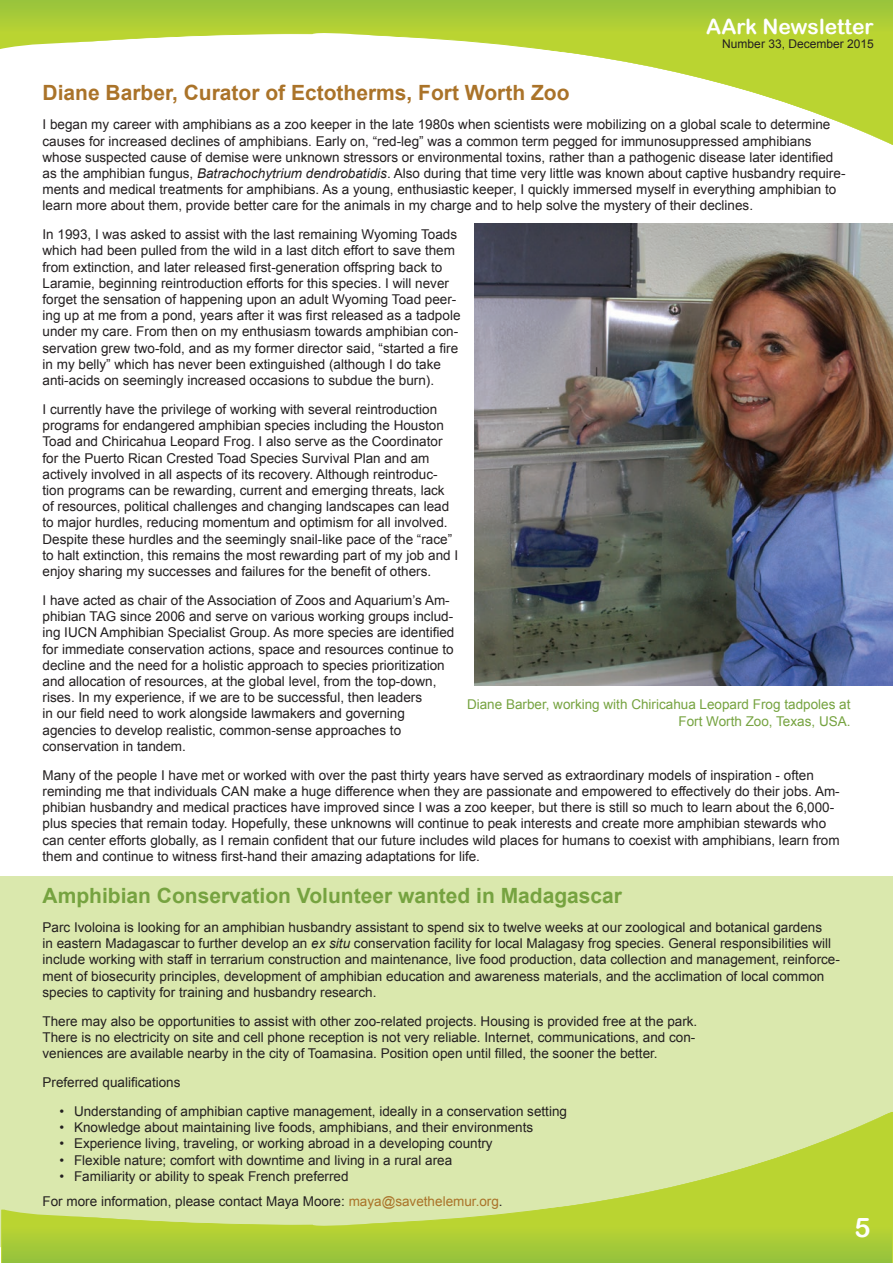
<style>
.page{position:relative;width:893px;height:1263px;background:#fff}
.page>*{position:absolute;margin:0;border:0;box-sizing:border-box;transform-origin:0 0}
.t1{font:27px "Arial Rounded MT Bold";color:#fff}
.t2{font:700 21px "Arial";color:#76a340}
.t3{font:700 21px "Arial";color:#aa7329}
.t4{font:21px "Arial Rounded MT Bold";color:#fff}
.t5{font:13.5px/16.2px "Arial";color:#231f20}
.t6{font:13.5px/16.2px "Arial";color:#76a340;text-align:right}
.t7{font:12px "Arial";color:#231f20}
.s1{font-style:italic}
.s2{color:#aa7329}
</style>
<div class="page">
<svg style="left:0;top:0;width:893px;height:145px"></svg>
<div style="left:0;top:876px;width:893px;height:371px;background:#dae8ad"></div>
<svg style="left:1px;top:1112px;width:892px;height:151px;background:#c7dd7b"></svg>
<img style="left:474px;top:223px;width:419px;height:463px">
<h2 class="t4" style="left:706px;top:14px;width:169px">AArk Newsletter</h2>
<p class="t7" style="left:722px;top:36px;width:153px">Number 33, December 2015</p>
<h2 class="t3" style="left:43px;top:79px;width:529px">Diane Barber, Curator of Ectotherms, Fort Worth Zoo</h2>
<p class="t5" style="left:43px;top:117px;width:804px">I began my career with amphibians as a zoo keeper in the late 1980s when scientists were mobilizing on a global scale to determine causes for increased declines of amphibians. Early on, “red-leg” was a common term pegged for immunosuppressed amphibians whose suspected cause of demise were unknown stressors or environmental toxins, rather than a pathogenic disease later identified as the amphibian fungus, <span class="s1">Batrachochytrium dendrobatidis</span>. Also during that time very little was known about captive husbandry require&shy;ments and medical treatments for amphibians. As a young, enthusiastic keeper, I quickly immersed myself in everything amphibian to learn more about them, provide better care for the animals in my charge and to help solve the mystery of their declines.</p>
<p class="t5" style="left:43px;top:227px;width:419px">In 1993, I was asked to assist with the last remaining Wyoming Toads which had been pulled from the wild in a last ditch effort to save them from extinction, and later released first-generation offspring back to Laramie, beginning reintroduction efforts for this species. I will never forget the sensation of happening upon an adult Wyoming Toad peer&shy;ing up at me from a pond, years after it was first released as a tadpole under my care. From then on my enthusiasm towards amphibian con&shy;servation grew two-fold, and as my former director said, “started a fire in my belly” which has never been extinguished (although I do take anti-acids on seemingly increased occasions to subdue the burn).</p>
<p class="t5" style="left:43px;top:401px;width:417px">I currently have the privilege of working with several reintroduction programs for endangered amphibian species including the Houston Toad and Chiricahua Leopard Frog. I also serve as the Coordinator for the Puerto Rican Crested Toad Species Survival Plan and am actively involved in all aspects of its recovery. Although reintroduc&shy;tion programs can be rewarding, current and emerging threats, lack of resources, political challenges and changing landscapes can lead to major hurdles, reducing momentum and optimism for all involved.<br>Despite these hurdles and the seemingly snail-like pace of the “race” to halt extinction, this remains the most rewarding part of my job and I enjoy sharing my successes and failures for the benefit of others.</p>
<p class="t5" style="left:43px;top:592px;width:413px">I have acted as chair of the Association of Zoos and Aquarium’s Am&shy;phibian TAG since 2006 and serve on various working groups includ&shy;ing IUCN Amphibian Specialist Group. As more species are identified for immediate conservation actions, space and resources continue to decline and the need for a holistic approach to species prioritization and allocation of resources, at the global level, from the top-down, rises. In my experience, if we are to be successful, then leaders<br>in our field need to work alongside lawmakers and governing agencies to develop realistic, common-sense approaches to conservation in tandem.</p>
<p class="t5" style="left:43px;top:767px;width:799px">Many of the people I have met or worked with over the past thirty years have served as extraordinary models of inspiration - often reminding me that individuals CAN make a huge difference when they are passionate and empowered to effectively do their jobs. Am&shy;phibian husbandry and medical practices have improved since I was a zoo keeper, but there is still so much to learn about the 6,000- plus species that remain today. Hopefully, these unknowns will continue to peak interests and create more amphibian stewards who can center efforts globally, as I remain confident that our future includes wild places for humans to coexist with amphibians, learn from them and continue to witness first-hand their amazing adaptations for life.</p>
<p class="t6" style="left:467px;top:697px;width:385px">Diane Barber, working with Chiricahua Leopard Frog tadpoles at<br>Fort Worth Zoo, Texas, USA.</p>
<h2 class="t2" style="left:43px;top:882px;width:581px">Amphibian Conservation Volunteer wanted in Madagascar</h2>
<p class="t5" style="left:43px;top:919px;width:799px">Parc Ivoloina is looking for an amphibian husbandry assistant to spend six to twelve weeks at our zoological and botanical gardens<br>in eastern Madagascar to further develop an <span class="s1">ex situ</span> conservation facility for local Malagasy frog species. General responsibilities will include working with staff in terrarium construction and maintenance, live food production, data collection and management, reinforce&shy;ment of biosecurity principles, development of amphibian education and awareness materials, and the acclimation of local common species to captivity for training and husbandry research.</p>
<p class="t5" style="left:43px;top:1013px;width:656px">There may also be opportunities to assist with other zoo-related projects. Housing is provided free at the park.<br>There is no electricity on site and cell phone reception is not very reliable. Internet, communications, and con&shy;veniences are available nearby in the city of Toamasina. Position open until filled, the sooner the better.</p>
<p class="t5" style="left:43px;top:1074px;width:140px">Preferred qualifications</p>
<p class="t5" style="left:60px;top:1103px;width:509px">• Understanding of amphibian captive management, ideally in a conservation setting</p>
<p class="t5" style="left:60px;top:1119px;width:475px">• Knowledge about maintaining live foods, amphibians, and their environments</p>
<p class="t5" style="left:60px;top:1136px;width:435px">• Experience living, traveling, or working abroad in a developing country</p>
<p class="t5" style="left:60px;top:1152px;width:394px">• Flexible nature; comfort with downtime and living in a rural area</p>
<p class="t5" style="left:43px;top:1164px;width:462px;line-height:24.8px;text-indent:17px">• Familiarity or ability to speak French preferred<br>For more information, please contact Maya Moore: <span class="s2">maya@savethelemur.org</span>.</p>
<h1 class="t1" style="left:855px;top:1211px;width:18px">5</h1>
</div>
